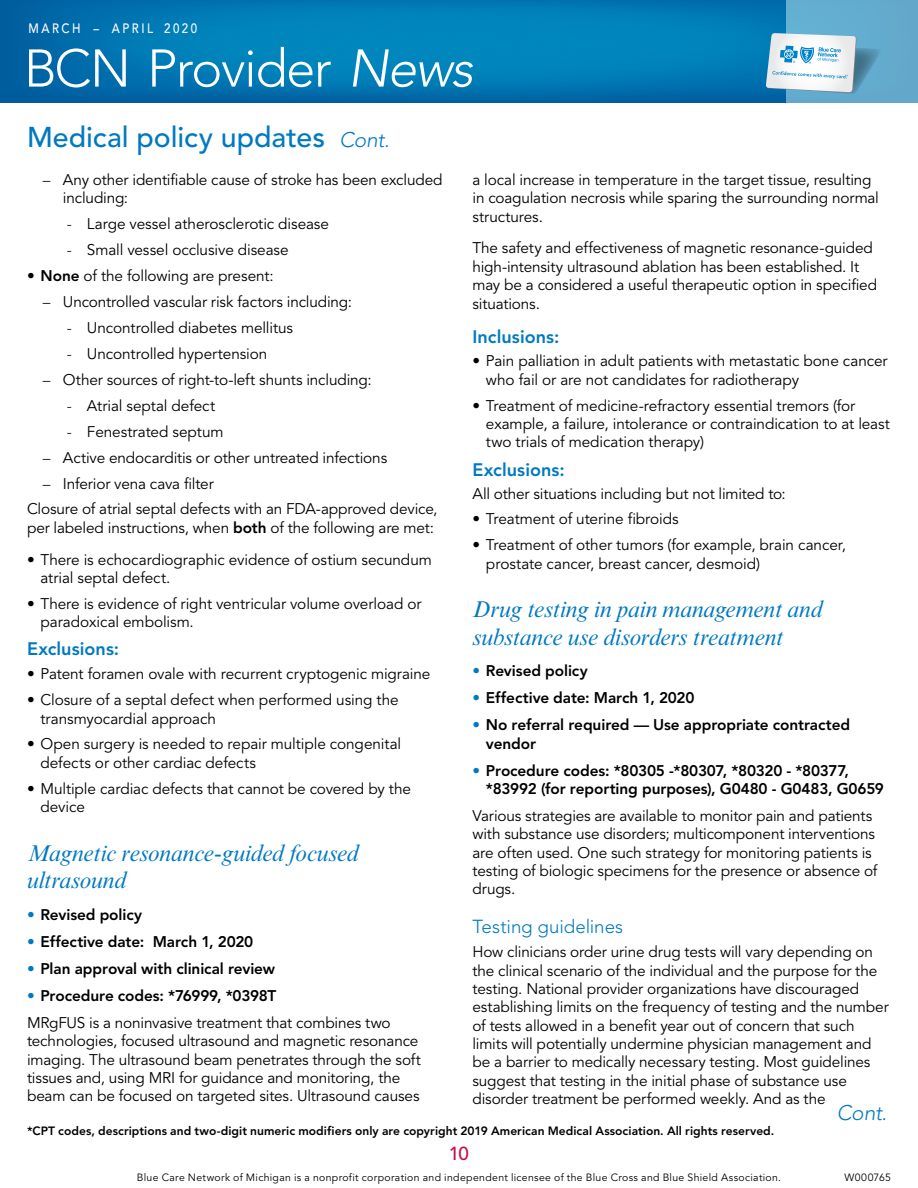
<style>
.page{position:relative;width:918px;height:1188px;background:#fff}
.page>*{position:absolute;margin:0;border:0;box-sizing:border-box;transform-origin:0 0}
.t1{font:300 52.5px "Avenir LT Std";letter-spacing:-.025em;color:#fff}
.t2{font:500 28.5px "Avenir LT Std";color:#0079c1}
.t3{font:italic 23.25px/27.9px "Times New Roman MT Std";letter-spacing:-.01em;color:#0079c1}
.t4{font:italic 300 21px "Avenir LT Std";color:#0079c1}
.t5{font:300 18.75px "Avenir LT Std";letter-spacing:-.005em;color:#0079c1}
.t6{font:500 18.75px "Avenir LT Std";color:#c60c46}
.t7{font:800 18px "Avenir LT Std";letter-spacing:.005em;color:#0079c1}
.t8{font:15.3px/18.3px "Avenir LT Std";letter-spacing:-.01em;color:#000}
.t9{font:800 15.3px/18.3px "Avenir LT Std";letter-spacing:-.005em;color:#000}
.t10{font:500 13.5px "Avenir LT Std";letter-spacing:.225em;color:#fff;scale:.85 1}
.t11{font:800 12px "Avenir LT Std";letter-spacing:.005em;color:#000}
.t12{font:10.5px "Avenir LT Std";letter-spacing:.03em;color:#000}
.s1{font-style:italic}
.s2{font-weight:300;font-style:italic;font-size:21px}
.s3{font-weight:300}
.s4{font-weight:800}
.s5{color:#0079c1}
.s6{font-weight:800;color:#0079c1}
</style>
<div class="page">
<img style="left:0;top:0;width:786px;height:103px">
<div style="left:786px;top:0;width:132px;height:103px;background:#63aacd"></div>
<svg style="left:766px;top:33px;width:113px;height:61px"></svg>
<p class="t10" style="left:28px;top:21px;width:200px">MARCH – APRIL 2020</p>
<h1 class="t1" style="left:24px;top:38px;width:451px">BCN Provider <span class="s1">News</span></h1>
<h2 class="t2" style="left:27px;top:121px;width:364px">Medical policy updates <span class="s2">Cont.</span></h2>
<p class="t8" style="left:63px;top:171px;width:381px;text-indent:-20px"><span class="s3">–</span> Any other identifiable cause of stroke has been excluded including:</p>
<p class="t8" style="left:67px;top:215px;width:264px"><span class="s3">-</span> Large vessel atherosclerotic disease</p>
<p class="t8" style="left:67px;top:241px;width:223px"><span class="s3">-</span> Small vessel occlusive disease</p>
<p class="t8" style="left:27px;top:267px;width:248px"><span class="s4">• None</span> of the following are present:</p>
<p class="t8" style="left:43px;top:293px;width:311px"><span class="s3">–</span> Uncontrolled vascular risk factors including:</p>
<p class="t8" style="left:67px;top:319px;width:228px"><span class="s3">-</span> Uncontrolled diabetes mellitus</p>
<p class="t8" style="left:67px;top:345px;width:202px"><span class="s3">-</span> Uncontrolled hypertension</p>
<p class="t8" style="left:43px;top:371px;width:330px"><span class="s3">–</span> Other sources of right-to-left shunts including:</p>
<p class="t8" style="left:67px;top:397px;width:150px"><span class="s3">-</span> Atrial septal defect</p>
<p class="t8" style="left:67px;top:423px;width:158px"><span class="s3">-</span> Fenestrated septum</p>
<p class="t8" style="left:43px;top:449px;width:346px"><span class="s3">–</span> Active endocarditis or other untreated infections</p>
<p class="t8" style="left:27px;top:471px;width:412px;line-height:26px;text-indent:16px"><span class="s3">–</span> Inferior vena cava filter<br>Closure of atrial septal defects with an FDA-approved device,</p>
<p class="t8" style="left:27px;top:519px;width:409px">per labeled instructions, when <span class="s4">both</span> of the following are met:</p>
<p class="t8" style="left:41px;top:551px;width:393px;text-indent:-13px"><span class="s4">•</span> There is echocardiographic evidence of ostium secundum atrial septal defect.</p>
<p class="t8" style="left:41px;top:595px;width:383px;text-indent:-13px"><span class="s4">•</span> There is evidence of right ventricular volume overload or paradoxical embolism.</p>
<p class="t7" style="left:27px;top:639px;width:94px">Exclusions:</p>
<p class="t8" style="left:27px;top:665px;width:405px"><span class="s4">•</span> Patent foramen ovale with recurrent cryptogenic migraine</p>
<p class="t8" style="left:40px;top:691px;width:360px;text-indent:-13px"><span class="s4">•</span> Closure of a septal defect when performed using the transmyocardial approach</p>
<p class="t8" style="left:40px;top:736px;width:362px;text-indent:-13px"><span class="s4">•</span> Open surgery is needed to repair multiple congenital defects or other cardiac defects</p>
<p class="t8" style="left:40px;top:780px;width:372px;text-indent:-13px"><span class="s4">•</span> Multiple cardiac defects that cannot be covered by the device</p>
<h3 class="t3" style="left:27px;top:839px;width:333px">Magnetic resonance-guided focused ultrasound</h3>
<p class="t9" style="left:27px;top:905px;width:117px"><span class="s5">•</span> Revised policy</p>
<p class="t9" style="left:27px;top:932px;width:228px"><span class="s5">•</span> Effective date: March 1, 2020</p>
<p class="t9" style="left:27px;top:959px;width:250px"><span class="s5">•</span> Plan approval with clinical review</p>
<p class="t8" style="left:27px;top:983px;width:365px;line-height:27px"><span class="s6">•</span> <span class="s4">Procedure codes: *76999, *0398T<br></span>MRgFUS is a noninvasive treatment that combines two</p>
<p class="t8" style="left:27px;top:1032px;width:395px">technologies, focused ultrasound and magnetic resonance imaging. The ultrasound beam penetrates through the soft tissues and, using MRI for guidance and monitoring, the beam can be focused on targeted sites. Ultrasound causes</p>
<p class="t8" style="left:473px;top:171px;width:408px">a local increase in temperature in the target tissue, resulting in coagulation necrosis while sparing the surrounding normal structures.</p>
<p class="t8" style="left:473px;top:239px;width:406px">The safety and effectiveness of magnetic resonance-guided high-intensity ultrasound ablation has been established. It may be a considered a useful therapeutic option in specified situations.</p>
<p class="t7" style="left:472px;top:326px;width:88px">Inclusions:</p>
<p class="t8" style="left:486px;top:352px;width:403px;text-indent:-13px"><span class="s4">•</span> Pain palliation in adult patients with metastatic bone cancer who fail or are not candidates for radiotherapy</p>
<p class="t8" style="left:486px;top:397px;width:406px;text-indent:-13px"><span class="s4">•</span> Treatment of medicine-refractory essential tremors (for example, a failure, intolerance or contraindication to at least two trials of medication therapy)</p>
<p class="t7" style="left:472px;top:459px;width:94px">Exclusions:</p>
<p class="t8" style="left:472px;top:485px;width:315px">All other situations including but not limited to:</p>
<p class="t8" style="left:472px;top:510px;width:208px"><span class="s4">•</span> Treatment of uterine fibroids</p>
<p class="t8" style="left:486px;top:536px;width:361px;text-indent:-13px"><span class="s4">•</span> Treatment of other tumors (for example, brain cancer, prostate cancer, breast cancer, desmoid)</p>
<h3 class="t3" style="left:472px;top:595px;width:351px">Drug testing in pain management and substance use disorders treatment</h3>
<p class="t9" style="left:472px;top:662px;width:117px"><span class="s5">•</span> Revised policy</p>
<p class="t9" style="left:472px;top:689px;width:224px"><span class="s5">•</span> Effective date: March 1, 2020</p>
<p class="t9" style="left:486px;top:716px;width:366px;text-indent:-13px"><span class="s5">•</span> No referral required — Use appropriate contracted vendor</p>
<p class="t9" style="left:486px;top:761px;width:399px;text-indent:-13px"><span class="s5">•</span> Procedure codes: *80305 -*80307, *80320 - *80377, *83992 (for reporting purposes), G0480 - G0483, G0659</p>
<p class="t8" style="left:472px;top:807px;width:406px">Various strategies are available to monitor pain and patients with substance use disorders; multicomponent interventions are often used. One such strategy for monitoring patients is testing of biologic specimens for the presence or absence of drugs.</p>
<p class="t5" style="left:472px;top:916px;width:152px">Testing guidelines</p>
<p class="t8" style="left:472px;top:943px;width:418px">How clinicians order urine drug tests will vary depending on the clinical scenario of the individual and the purpose for the testing. National provider organizations have discouraged establishing limits on the frequency of testing and the number of tests allowed in a benefit year out of concern that such limits will potentially undermine physician management and be a barrier to medically necessary testing. Most guidelines suggest that testing in the initial phase of substance use disorder treatment be performed weekly. And as the</p>
<h3 class="t4" style="left:837px;top:1100px;width:52px">Cont.</h3>
<p class="t11" style="left:27px;top:1124px;width:749px">*CPT codes, descriptions and two‑digit numeric modifiers only are copyright 2019 American Medical Association. All rights reserved.</p>
<p class="t6" style="left:449px;top:1143px;width:22px">10</p>
<p class="t12" style="left:137px;top:1171px;width:646px">Blue Care Network of Michigan is a nonprofit corporation and independent licensee of the Blue Cross and Blue Shield Association.</p>
<p class="t12" style="left:845px;top:1171px;width:48px">W000765</p>
</div>
